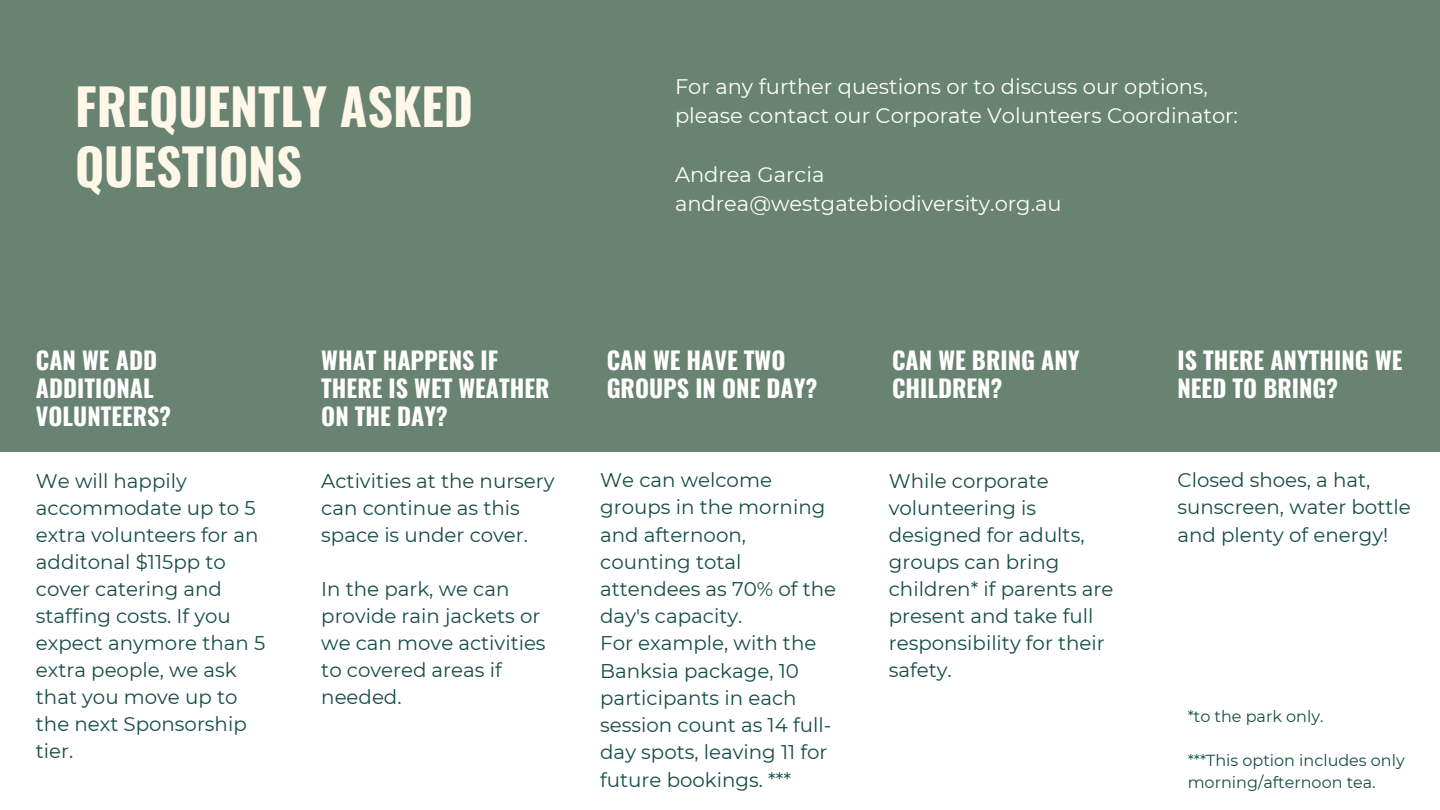
<style>
.page{position:relative;width:1440px;height:810px;background:#fff}
.page>*{position:absolute;margin:0;border:0;box-sizing:border-box;transform-origin:0 0}
.t1{font:700 50px "Oswald";color:#fff7e7}
.t2{font:700 24px/27.8px "Oswald";color:#fff}
.t3{font:21px/29.2px "Montserrat";color:#fff}
.t4{font:19.8px/27px "Montserrat";color:#164d47}
.t5{font:16px/21.8px "Montserrat";color:#164d47}
</style>
<div class="page">
<div style="left:0;top:0;width:1440px;height:451px;background:#688371"></div>
<h1 class="t1" style="left:75px;top:67px;width:400px">FREQUENTLY ASKED</h1>
<h1 class="t1" style="left:75px;top:127px;width:229px">QUESTIONS</h1>
<h3 class="t3" style="left:675px;top:72px;width:565px">For any further questions or to discuss our options, please contact our Corporate Volunteers Coordinator:</h3>
<p class="t3" style="left:675px;top:160px;width:388px">Andrea Garcia andrea@westgatebiodiversity.org.au</p>
<h3 class="t2" style="left:36px;top:345px;width:137px">CAN WE ADD<br>ADDITIONAL<br>VOLUNTEERS?</h3>
<h3 class="t4" style="left:36px;top:467px;width:231px">We will happily accommodate up to 5 extra volunteers for an additonal $115pp to cover catering and staffing costs. If you expect anymore than 5 extra people, we ask that you move up to the next Sponsorship tier.</h3>
<h2 class="t2" style="left:321px;top:345px;width:230px">WHAT HAPPENS IF<br>THERE IS WET WEATHER<br>ON THE DAY?</h2>
<h2 class="t4" style="left:321px;top:467px;width:235px">Activities at the nursery can continue as this space is under cover.</h2>
<h2 class="t4" style="left:321px;top:575px;width:226px">In the park, we can provide rain jackets or we can move activities to covered areas if needed.</h2>
<h2 class="t2" style="left:607px;top:345px;width:212px">CAN WE HAVE TWO<br>GROUPS IN ONE DAY?</h2>
<h2 class="t4" style="left:600px;top:466px;width:237px">We can welcome groups in the morning and afternoon, counting total attendees as 70% of the day's capacity.<br>For example, with the<br>Banksia package, 10 participants in each session count as 14 full&shy;day spots, leaving 11 for future bookings. ***</h2>
<h3 class="t2" style="left:892px;top:345px;width:189px">CAN WE BRING ANY<br>CHILDREN?</h3>
<h3 class="t4" style="left:889px;top:467px;width:226px">While corporate volunteering is designed for adults, groups can bring children* if parents are present and take full responsibility for their safety.</h3>
<h3 class="t2" style="left:1177px;top:345px;width:227px">IS THERE ANYTHING WE<br>NEED TO BRING?</h3>
<p class="t4" style="left:1177px;top:466px;width:235px">Closed shoes, a hat, sunscreen, water bottle and plenty of energy!</p>
<h3 class="t5" style="left:1188px;top:706px;width:137px">*to the park only.</h3>
<h3 class="t5" style="left:1188px;top:749px;width:219px">***This option includes only morning/afternoon tea.</h3>
</div>
